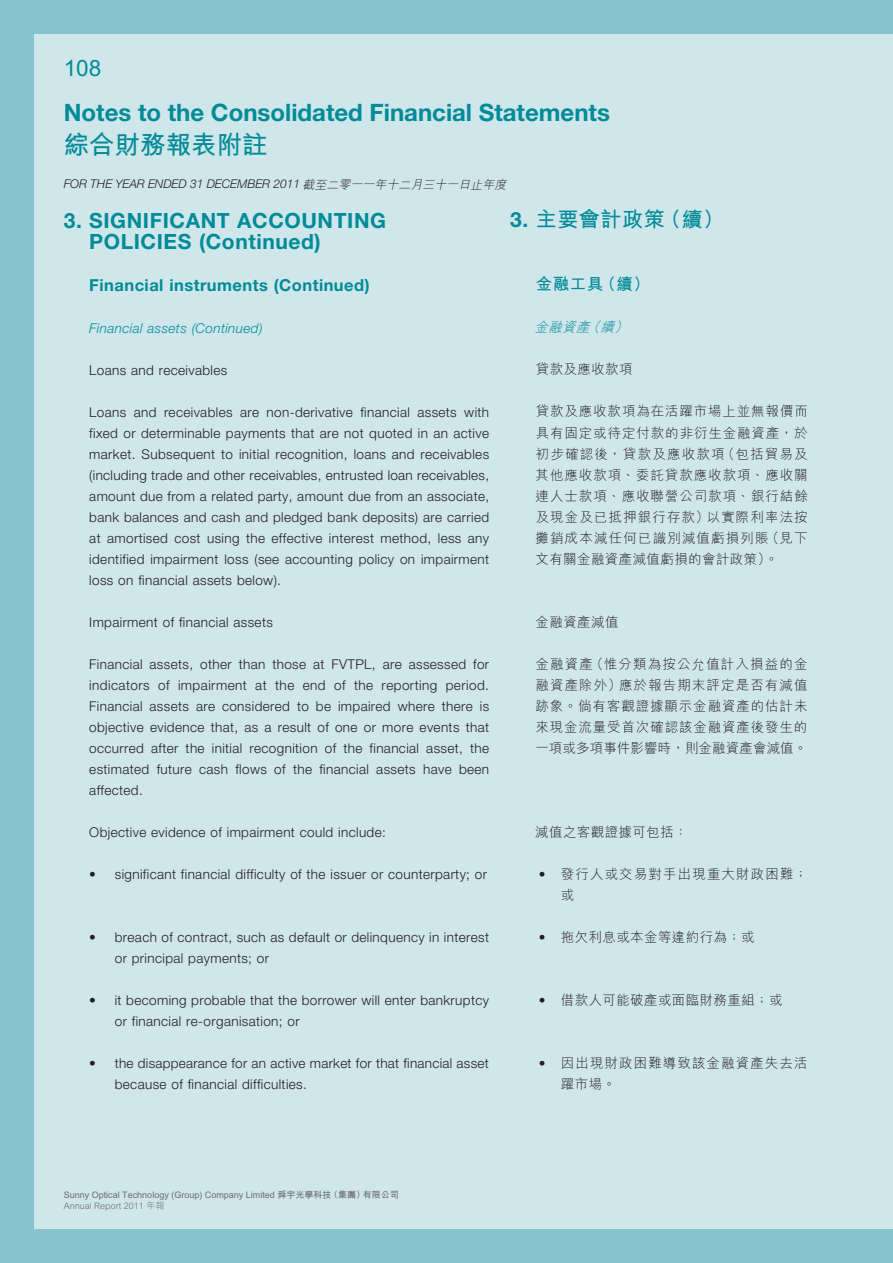
<style>
.page{position:relative;width:893px;height:1263px;background:#87c5ce}
.page>*{position:absolute;margin:0;border:0;box-sizing:border-box;transform-origin:0 0}
.t1{font:700 25.5px "M Hei HK";color:#008b98}
.t2{font:700 24px "Helvetica Neue LT Std";color:#008b98}
.t3{font:700 22.5px "M Hei HK";color:#008b98}
.t4{font:700 21px/21px "Helvetica Neue LT Std";letter-spacing:.03em;color:#008b98}
.t5{font:700 21px "M Hei HK";letter-spacing:.03em;color:#008b98}
.t6{font:700 16.5px "Helvetica Neue LT Std";letter-spacing:.03em;color:#008b98}
.t7{font:700 16.5px "M Hei HK";color:#008b98}
.t8{font:300 13.5px/21px "Helvetica Neue LT Std";letter-spacing:.03em;color:#231f20}
.t9{font:300 13.5px/21px "M Hei HK";letter-spacing:.065em;color:#231f20;text-align:justify}
.t10{font:300 13.5px "M Hei HK";letter-spacing:.03em;color:#231f20}
.t11{font:italic 300 13.5px "Helvetica Neue LT Std";letter-spacing:.03em;color:#008b98}
.t12{font:300 13.5px/21px "M Hei HK";letter-spacing:.085em;color:#231f20}
.t13{font:italic 300 13.5px "M Hei HK";color:#008b98}
.t14{font:italic 300 12px "Helvetica Neue LT Std";color:#231f20}
.t15{font:700 9px "M Hei HK";color:#6c6d70}
.t16{font:300 9px "M Hei HK";color:#6c6d70}
.s1{font-family:"M Hei HK"}
.s2{font-family:"Helvetica Neue LT Std"}
</style>
<div class="page">
<div style="left:34px;top:34px;width:859px;height:1195px;background:#cfe6ea"></div>
<h3 class="t3" style="left:64px;top:51px;width:39px">108</h3>
<h2 class="t2" style="left:64px;top:98px;width:548px">Notes to the Consolidated Financial Statements</h2>
<h1 class="t1" style="left:64px;top:126px;width:205px">綜合財務報表附註</h1>
<p class="t14" style="left:64px;top:177px;width:448px">FOR THE YEAR ENDED 31 DECEMBER 2011 <span class="s1">截至二零一一年十二月三十一日止年度</span></p>
<h3 class="t5" style="left:510px;top:204px;width:215px"><span class="s2">3.</span> 主要會計政策（續）</h3>
<h3 class="t4" style="left:89px;top:209px;width:298px;text-indent:-26px">3. SIGNIFICANT ACCOUNTING<br>POLICIES (Continued)</h3>
<p class="t6" style="left:89px;top:275px;width:282px">Financial instruments (Continued)</p>
<p class="t11" style="left:89px;top:320px;width:175px">Financial assets (Continued)</p>
<p class="t8" style="left:89px;top:359px;width:140px">Loans and receivables</p>
<p class="t8" style="left:89px;top:401px;width:401px;text-align:justify">Loans and receivables are non-derivative financial assets with fixed or determinable payments that are not quoted in an active market. Subsequent to initial recognition, loans and receivables (including trade and other receivables, entrusted loan receivables, amount due from a related party, amount due from an associate, bank balances and cash and pledged bank deposits) are carried at amortised cost using the effective interest method, less any identified impairment loss (see accounting policy on impairment loss on financial assets below).</p>
<p class="t8" style="left:89px;top:611px;width:185px">Impairment of financial assets</p>
<p class="t8" style="left:89px;top:653px;width:401px;text-align:justify">Financial assets, other than those at FVTPL, are assessed for indicators of impairment at the end of the reporting period.<br>Financial assets are considered to be impaired where there is objective evidence that, as a result of one or more events that occurred after the initial recognition of the financial asset, the estimated future cash flows of the financial assets have been affected.</p>
<p class="t8" style="left:89px;top:821px;width:298px">Objective evidence of impairment could include:</p>
<p class="t8" style="left:89px;top:863px;width:399px">• significant financial difficulty of the issuer or counterparty; or</p>
<p class="t7" style="left:536px;top:272px;width:116px">金融工具（續）</p>
<p class="t13" style="left:534px;top:318px;width:100px">金融資產（續）</p>
<p class="t10" style="left:536px;top:360px;width:98px">貸款及應收款項</p>
<p class="t9" style="left:536px;top:400px;width:274px">貸款及應收款項為在活躍市場上並無報價而具有固定或待定付款的非衍生金融資產，於初步確認後，貸款及應收款項（包括貿易及其他應收款項、委託貸款應收款項、應收關連人士款項、應收聯營公司款項、銀行結餘及現金及已抵押銀行存款）以實際利率法按攤銷成本減任何已識別減值虧損列賬（見下文有關金融資產減值虧損的會計政策）。</p>
<p class="t9" style="left:536px;top:611px;width:84px">金融資產減值</p>
<p class="t9" style="left:535px;top:653px;width:274px">金融資產（惟分類為按公允值計入損益的金融資產除外）應於報告期末評定是否有減值跡象。倘有客觀證據顯示金融資產的估計未來現金流量受首次確認該金融資產後發生的一項或多項事件影響時，則金融資產會減值。</p>
<p class="t10" style="left:535px;top:822px;width:154px">減值之客觀證據可包括：</p>
<p class="t12" style="left:561px;top:863px;width:248px;text-indent:-22px"><span class="s2">•</span> 發行人或交易對手出現重大財政困難；或</p>
<p class="t10" style="left:539px;top:927px;width:218px"><span class="s2">•</span> 拖欠利息或本金等違約行為；或</p>
<p class="t8" style="left:115px;top:926px;width:376px;text-indent:-25px">• breach of contract, such as default or delinquency in interest or principal payments; or</p>
<p class="t8" style="left:115px;top:989px;width:376px;text-indent:-26px">• it becoming probable that the borrower will enter bankruptcy or financial re-organisation; or</p>
<p class="t8" style="left:115px;top:1052px;width:375px;text-indent:-26px">• the disappearance for an active market for that financial asset because of financial difficulties.</p>
<p class="t10" style="left:539px;top:990px;width:245px"><span class="s2">•</span> 借款人可能破產或面臨財務重組；或</p>
<p class="t9" style="left:561px;top:1052px;width:248px;text-indent:-22px"><span class="s2">•</span> 因出現財政困難導致該金融資產失去活躍市場。</p>
<p class="t15" style="left:64px;top:1188px;width:337px">Sunny Optical Technology (Group) Company Limited 舜宇光學科技（集團）有限公司</p>
<p class="t16" style="left:64px;top:1199px;width:102px">Annual Report 2011 年報</p>
</div>
